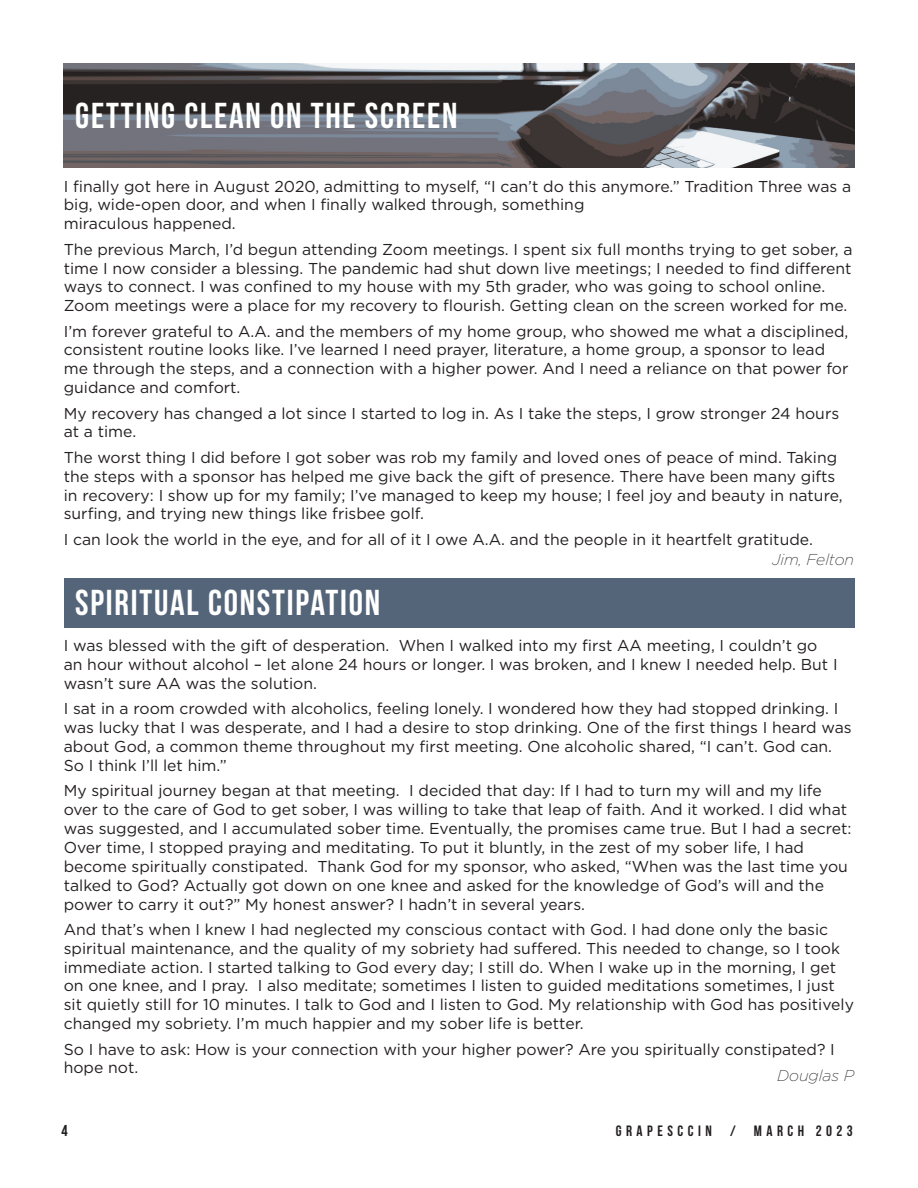
<style>
.page{position:relative;width:918px;height:1188px;background:#fff}
.page>*{position:absolute;margin:0;border:0;box-sizing:border-box;transform-origin:0 0}
.copy{font:700 36px "Bebas Neue";letter-spacing:.05em;color:#fff}
.copy-2{font:15.75px/18.9px "Gotham";color:#231f20}
.copy-3{font:italic 200 15.75px "Gotham";color:#231f20}
.t1{font:700 15.75px "Bebas Neue";color:#231f20}
.t2{font:700 15px "Bebas Neue";letter-spacing:.3em;color:#231f20}
</style>
<div class="page">
<img style="left:64px;top:64px;width:790px;height:104px">
<div style="left:64px;top:578px;width:790px;height:50px;background:#546579"></div>
<p class="copy" style="left:75px;top:96px;width:384px">GETTING CLEAN ON THE SCREEN</p>
<p class="copy-2" style="left:64px;top:176px;width:789px">I finally got here in August 2020, admitting to myself, “I can’t do this anymore.” Tradition Three was a big, wide-open door, and when I finally walked through, something<br>miraculous happened.</p>
<p class="copy-2" style="left:64px;top:239px;width:790px">The previous March, I’d begun attending Zoom meetings. I spent six full months trying to get sober, a time I now consider a blessing. The pandemic had shut down live meetings; I needed to find different ways to connect. I was confined to my house with my 5th grader, who was going to school online.<br>Zoom meetings were a place for my recovery to flourish. Getting clean on the screen worked for me.</p>
<p class="copy-2" style="left:64px;top:321px;width:786px">I’m forever grateful to A.A. and the members of my home group, who showed me what a disciplined, consistent routine looks like. I’ve learned I need prayer, literature, a home group, a sponsor to lead me through the steps, and a connection with a higher power. And I need a reliance on that power for guidance and comfort.</p>
<p class="copy-2" style="left:64px;top:403px;width:777px">My recovery has changed a lot since I started to log in. As I take the steps, I grow stronger 24 hours at a time.</p>
<p class="copy-2" style="left:64px;top:447px;width:780px">The worst thing I did before I got sober was rob my family and loved ones of peace of mind. Taking the steps with a sponsor has helped me give back the gift of presence. There have been many gifts in recovery: I show up for my family; I’ve managed to keep my house; I feel joy and beauty in nature, surfing, and trying new things like frisbee golf.</p>
<p class="copy-2" style="left:64px;top:529px;width:751px">I can look the world in the eye, and for all of it I owe A.A. and the people in it heartfelt gratitude.</p>
<p class="copy-3" style="left:772px;top:549px;width:84px">Jim, Felton</p>
<p class="copy" style="left:75px;top:582px;width:306px">SPIRITUAL CONSTIPATION</p>
<p class="copy-2" style="left:64px;top:636px;width:775px">I was blessed with the gift of desperation. When I walked into my first AA meeting, I couldn’t go an hour without alcohol – let alone 24 hours or longer. I was broken, and I knew I needed help. But I wasn’t sure AA was the solution.</p>
<p class="copy-2" style="left:64px;top:699px;width:789px">I sat in a room crowded with alcoholics, feeling lonely. I wondered how they had stopped drinking. I was lucky that I was desperate, and I had a desire to stop drinking. One of the first things I heard was about God, a common theme throughout my first meeting. One alcoholic shared, “I can’t. God can.<br>So I think I’ll let him.”</p>
<p class="copy-2" style="left:64px;top:781px;width:789px">My spiritual journey began at that meeting. I decided that day: If I had to turn my will and my life over to the care of God to get sober, I was willing to take that leap of faith. And it worked. I did what was suggested, and I accumulated sober time. Eventually, the promises came true. But I had a secret:<br>Over time, I stopped praying and meditating. To put it bluntly, in the zest of my sober life, I had become spiritually constipated. Thank God for my sponsor, who asked, “When was the last time you talked to God? Actually got down on one knee and asked for the knowledge of God’s will and the power to carry it out?” My honest answer? I hadn’t in several years.</p>
<p class="copy-2" style="left:64px;top:919px;width:792px">And that’s when I knew I had neglected my conscious contact with God. I had done only the basic spiritual maintenance, and the quality of my sobriety had suffered. This needed to change, so I took immediate action. I started talking to God every day; I still do. When I wake up in the morning, I get on one knee, and I pray. I also meditate; sometimes I listen to guided meditations sometimes, I just sit quietly still for 10 minutes. I talk to God and I listen to God. My relationship with God has positively changed my sobriety. I’m much happier and my sober life is better.</p>
<p class="copy-2" style="left:64px;top:1039px;width:773px">So I have to ask: How is your connection with your higher power? Are you spiritually constipated? I hope not.</p>
<p class="copy-3" style="left:777px;top:1066px;width:79px">Douglas P</p>
<p class="t1" style="left:62px;top:1122px;width:8px">4</p>
<p class="t2" style="left:616px;top:1122px;width:239px">GRAPESCCIN / MARCH 2023</p>
</div>
